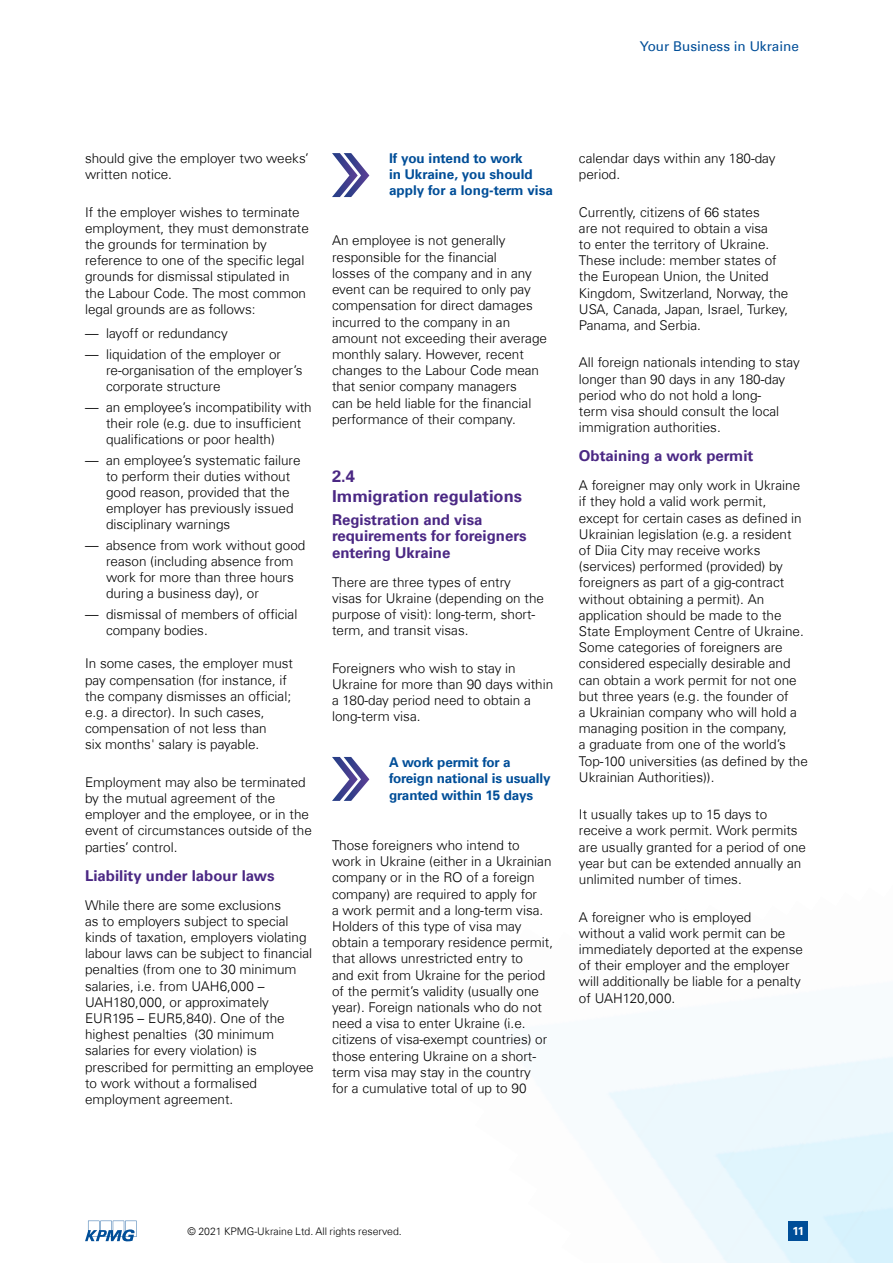
<style>
.page{position:relative;width:893px;height:1263px;background:#fff}
.page>*{position:absolute;margin:0;border:0;box-sizing:border-box;transform-origin:0 0}
.t1{font:700 16.5px/19.5px "Universfor KPMG";color:#4b2884}
.t2{font:700 15px/16.2px "Universfor KPMG";color:#4b2884}
.t3{font:300 13.5px/16.2px "Universfor KPMG";color:#000}
.t4{font:700 13.5px/16.2px "Universfor KPMG";letter-spacing:-.01em;color:#004e98}
.t5{font:13.5px "Universfor KPMG";color:#004e98}
.t6{font:700 11.4px "Universfor KPMG";color:#fff}
.t7{font:300 10.5px "Universfor KPMG";color:#000}
</style>
<div class="page">
<img style="left:640px;top:986px;width:201px;height:277px">
<img style="left:610px;top:986px;width:158px;height:247px">
<img style="left:595px;top:986px;width:120px;height:203px">
<img style="left:595px;top:986px;width:62px;height:169px">
<div style="left:789px;top:1221px;width:19px;height:19px;background:#004e98"></div>
<svg style="left:332px;top:757px;width:37px;height:44px"></svg>
<svg style="left:332px;top:153px;width:37px;height:44px"></svg>
<svg style="left:85px;top:1221px;width:52px;height:20px"></svg>
<p class="t5" style="left:640px;top:38px;width:160px">Your Business in Ukraine</p>
<p class="t3" style="left:85px;top:150px;width:225px">should give the employer two weeks’ written notice.</p>
<p class="t3" style="left:85px;top:204px;width:225px">If the employer wishes to terminate employment, they must demonstrate the grounds for termination by reference to one of the specific legal grounds for dismissal stipulated in the Labour Code. The most common legal grounds are as follows:</p>
<p class="t3" style="left:85px;top:326px;width:144px">— layoff or redundancy</p>
<p class="t3" style="left:106px;top:346px;width:198px;text-indent:-21px">— liquidation of the employer or re-organisation of the employer’s corporate structure</p>
<p class="t3" style="left:106px;top:399px;width:207px;text-indent:-21px">— an employee’s incompatibility with their role (e.g. due to insufficient qualifications or poor health)</p>
<p class="t3" style="left:106px;top:452px;width:196px;text-indent:-21px">— an employee’s systematic failure to perform their duties without good reason, provided that the employer has previously issued disciplinary warnings</p>
<p class="t3" style="left:106px;top:537px;width:201px;text-indent:-21px">— absence from work without good reason (including absence from work for more than three hours during a business day), or</p>
<p class="t3" style="left:106px;top:606px;width:193px;text-indent:-21px">— dismissal of members of official company bodies.</p>
<p class="t3" style="left:85px;top:655px;width:210px">In some cases, the employer must pay compensation (for instance, if the company dismisses an official; e.g. a director). In such cases, compensation of not less than<br>six months' salary is payable.</p>
<p class="t3" style="left:85px;top:774px;width:228px">Employment may also be terminated by the mutual agreement of the employer and the employee, or in the event of circumstances outside of the parties’ control.</p>
<p class="t2" style="left:85px;top:867px;width:191px">Liability under labour laws</p>
<p class="t3" style="left:85px;top:897px;width:230px">While there are some exclusions<br>as to employers subject to special kinds of taxation, employers violating labour laws can be subject to financial penalties (from one to 30 minimum salaries, i.e. from UAH6,000 –<br>UAH180,000, or approximately<br>EUR195 – EUR5,840). One of the highest penalties (30 minimum salaries for every violation) is prescribed for permitting an employee to work without a formalised employment agreement.</p>
<p class="t4" style="left:389px;top:150px;width:165px">If you intend to work<br>in Ukraine, you should apply for a long-term visa</p>
<p class="t3" style="left:332px;top:233px;width:217px">An employee is not generally responsible for the financial<br>losses of the company and in any event can be required to only pay compensation for direct damages incurred to the company in an amount not exceeding their average monthly salary. However, recent changes to the Labour Code mean that senior company managers<br>can be held liable for the financial performance of their company.</p>
<p class="t1" style="left:332px;top:467px;width:192px">2.4<br>Immigration regulations</p>
<p class="t2" style="left:332px;top:512px;width:196px">Registration and visa requirements for foreigners entering Ukraine</p>
<p class="t3" style="left:332px;top:574px;width:214px">There are three types of entry visas for Ukraine (depending on the purpose of visit): long-term, short&shy;term, and transit visas.</p>
<p class="t3" style="left:332px;top:660px;width:223px">Foreigners who wish to stay in<br>Ukraine for more than 90 days within a 180-day period need to obtain a long-term visa.</p>
<p class="t4" style="left:389px;top:754px;width:163px">A work permit for a foreign national is usually granted within 15 days</p>
<p class="t3" style="left:332px;top:837px;width:223px">Those foreigners who intend to<br>work in Ukraine (either in a Ukrainian company or in the RO of a foreign company) are required to apply for<br>a work permit and a long-term visa.<br>Holders of this type of visa may obtain a temporary residence permit, that allows unrestricted entry to<br>and exit from Ukraine for the period of the permit’s validity (usually one year). Foreign nationals who do not need a visa to enter Ukraine (i.e. citizens of visa-exempt countries) or those entering Ukraine on a short&shy;term visa may stay in the country<br>for a cumulative total of up to 90</p>
<p class="t3" style="left:579px;top:150px;width:198px">calendar days within any 180-day period.</p>
<p class="t3" style="left:579px;top:204px;width:211px">Currently, citizens of 66 states<br>are not required to obtain a visa<br>to enter the territory of Ukraine.<br>These include: member states of the European Union, the United<br>Kingdom, Switzerland, Norway, the<br>USA, Canada, Japan, Israel, Turkey,<br>Panama, and Serbia.</p>
<p class="t3" style="left:579px;top:354px;width:222px">All foreign nationals intending to stay longer than 90 days in any 180-day period who do not hold a long-<br>term visa should consult the local immigration authorities.</p>
<p class="t2" style="left:579px;top:448px;width:176px">Obtaining a work permit</p>
<p class="t3" style="left:579px;top:477px;width:230px">A foreigner may only work in Ukraine if they hold a valid work permit, except for certain cases as defined in Ukrainian legislation (e.g. a resident<br>of Diia City may receive works (services) performed (provided) by foreigners as part of a gig-contract without obtaining a permit). An application should be made to the State Employment Centre of Ukraine.<br>Some categories of foreigners are considered especially desirable and can obtain a work permit for not one but three years (e.g. the founder of<br>a Ukrainian company who will hold a managing position in the company,<br>a graduate from one of the world’s Top-100 universities (as defined by the Ukrainian Authorities)).</p>
<p class="t3" style="left:579px;top:806px;width:229px">It usually takes up to 15 days to receive a work permit. Work permits are usually granted for a period of one year but can be extended annually an unlimited number of times.</p>
<p class="t3" style="left:579px;top:908px;width:226px">A foreigner who is employed<br>without a valid work permit can be immediately deported at the expense of their employer and the employer will additionally be liable for a penalty of UAH120,000.</p>
<p class="t7" style="left:188px;top:1225px;width:216px">© 2021 KPMG-Ukraine Ltd. All rights reserved.</p>
<p class="t6" style="left:792px;top:1224px;width:13px">11</p>
</div>
